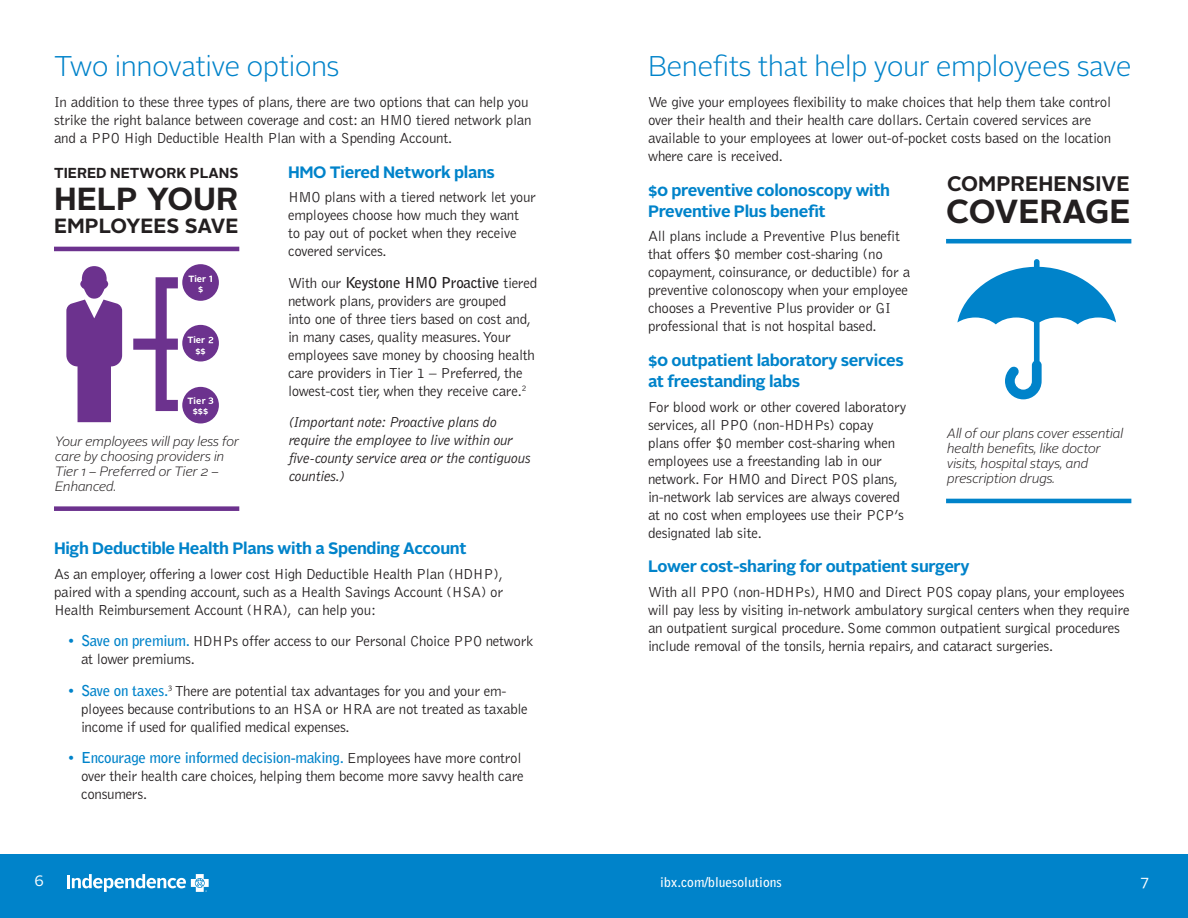
<style>
.page{position:relative;width:1188px;height:918px;background:#fff}
.page>*{position:absolute;margin:0;border:0;box-sizing:border-box;transform-origin:0 0}
.t1{font:700 33.3px "Alright Sans";letter-spacing:-.01em;color:#231f20}
.t2{font:700 31.8px "Alright Sans";color:#231f20}
.t3{font:300 28.5px "Alright Sans";letter-spacing:-.02em;color:#0083ca}
.t4{font:700 21px "Alright Sans";color:#231f20}
.t5{font:700 20.55px "Alright Sans";color:#231f20}
.t6{font:700 16.5px/21px "Alright Sans";letter-spacing:-.02em;color:#0083ca}
.t7{font:300 15px/18px "Bell Gothic";letter-spacing:-.02em;color:#231f20}
.t8{font:italic 15px/18px "Bell Gothic";letter-spacing:-.02em;color:#231f20}
.t9{font:15px "Alright Sans";color:#fff}
.t10{font:700 14.4px "Alright Sans";color:#231f20}
.t11{font:italic 300 13.5px/15px "Alright Sans";letter-spacing:-.02em;color:#231f20}
.t12{font:700 13.5px "Bell Gothic";color:#fff}
.t13{font:700 9px/10.4px "Alright Sans";color:#fff}
.s1{font-weight:700}
.s2{color:#0083ca}
.s3{font-weight:700;color:#0083ca}
</style>
<div class="page">
<div style="left:0;top:854px;width:1188px;height:64px;background:#0083ca"></div>
<svg style="left:67px;top:874px;width:142px;height:18px"></svg>
<div style="left:182px;top:387px;width:37px;height:36px;background:#6c328e;border-radius:50%"></div>
<div style="left:182px;top:325px;width:37px;height:37px;background:#6c328e;border-radius:50%"></div>
<div style="left:182px;top:264px;width:37px;height:37px;background:#6c328e;border-radius:50%"></div>
<svg style="left:66px;top:266px;width:112px;height:156px"></svg>
<svg style="left:209px;top:276px;width:3px;height:6px"></svg>
<svg style="left:208px;top:337px;width:5px;height:6px"></svg>
<svg style="left:202px;top:397px;width:11px;height:7px"></svg>
<div style="left:54px;top:506px;width:185px;height:5px;background:#6c328e"></div>
<hr style="left:54px;top:247px;width:185px;height:4px;background:#6c328e">
<hr style="left:946px;top:499px;width:185px;height:4px;background:#0083ca">
<hr style="left:946px;top:239px;width:185px;height:4px;background:#0083ca">
<svg style="left:957px;top:259px;width:159px;height:140px"></svg>
<p class="t3" style="left:54px;top:47px;width:287px">Two innovative options</p>
<p class="t7" style="left:54px;top:94px;width:479px">In addition to these three types of plans, there are two options that can help you strike the right balance between coverage and cost: an HMO tiered network plan and a PPO High Deductible Health Plan with a Spending Account.</p>
<p class="t6" style="left:288px;top:161px;width:209px">HMO Tiered Network plans</p>
<p class="t7" style="left:288px;top:189px;width:250px">HMO plans with a tiered network let your employees choose how much they want<br>to pay out of pocket when they receive covered services.</p>
<p class="t7" style="left:288px;top:274px;width:251px">With our <span class="s1">Keystone HMO Proactive</span> tiered network plans, providers are grouped<br>into one of three tiers based on cost and, in many cases, quality measures. Your employees save money by choosing health care providers in Tier 1 – Preferred, the lowest-cost tier, when they receive care.<sup>2</sup></p>
<p class="t8" style="left:288px;top:413px;width:244px">(Important note: Proactive plans do require the employee to live within our five-county service area or the contiguous counties.)</p>
<p class="t10" style="left:54px;top:163px;width:186px">TIERED NETWORK PLANS</p>
<p class="t2" style="left:54px;top:177px;width:186px">HELP YOUR</p>
<p class="t5" style="left:54px;top:211px;width:186px">EMPLOYEES SAVE</p>
<p class="t13" style="left:198px;top:274px;width:10px;text-indent:-10px">Tier $</p>
<p class="t13" style="left:187px;top:335px;width:20px;text-align:right">Tier $$</p>
<p class="t13" style="left:193px;top:396px;width:17px;text-indent:-5px">Tie $$$</p>
<p class="t11" style="left:55px;top:434px;width:186px">Your employees will pay less for care by choosing providers in<br>Tier 1 – Preferred or Tier 2 –<br>Enhanced.</p>
<p class="t6" style="left:54px;top:538px;width:414px">High Deductible Health Plans with a Spending Account</p>
<p class="t7" style="left:54px;top:565px;width:451px;text-align:justify">As an employer, offering a lower cost High Deductible Health Plan (HDHP), paired with a spending account, such as a Health Savings Account (HSA) or Health Reimbursement Account (HRA), can help you:</p>
<p class="t7" style="left:81px;top:633px;width:454px;text-indent:-14px"><span class="s2">•</span> <span class="s3">Save on premium.</span> HDHPs offer access to our Personal Choice PPO network at lower premiums.</p>
<p class="t7" style="left:81px;top:682px;width:448px;text-indent:-14px"><span class="s2">•</span> <span class="s3">Save on taxes.</span><sup>3</sup> There are potential tax advantages for you and your em&shy;ployees because contributions to an HSA or HRA are not treated as taxable income if used for qualified medical expenses.</p>
<p class="t7" style="left:81px;top:750px;width:444px;text-indent:-14px"><span class="s2">•</span> <span class="s3">Encourage more informed decision-making.</span> Employees have more control over their health care choices, helping them become more savvy health care consumers.</p>
<p class="t3" style="left:648px;top:47px;width:485px">Benefits that help your employees save</p>
<p class="t7" style="left:648px;top:94px;width:465px">We give your employees flexibility to make choices that help them take control over their health and their health care dollars. Certain covered services are available to your employees at lower out-of-pocket costs based on the location where care is received.</p>
<p class="t6" style="left:648px;top:179px;width:244px">$0 preventive colonoscopy with<br>Preventive Plus benefit</p>
<p class="t7" style="left:648px;top:228px;width:264px">All plans include a Preventive Plus benefit that offers $0 member cost-sharing (no copayment, coinsurance, or deductible) for a preventive colonoscopy when your employee chooses a Preventive Plus provider or GI professional that is not hospital based.</p>
<p class="t6" style="left:648px;top:350px;width:257px">$0 outpatient laboratory services at freestanding labs</p>
<p class="t7" style="left:648px;top:398px;width:260px">For blood work or other covered laboratory services, all PPO (non-HDHPs) copay plans offer $0 member cost-sharing when employees use a freestanding lab in our network. For HMO and Direct POS plans, in-network lab services are always covered at no cost when employees use their PCP’s designated lab site.</p>
<p class="t6" style="left:648px;top:556px;width:323px">Lower cost-sharing for outpatient surgery</p>
<p class="t7" style="left:648px;top:583px;width:483px">With all PPO (non-HDHPs), HMO and Direct POS copay plans, your employees will pay less by visiting in-network ambulatory surgical centers when they require an outpatient surgical procedure. Some common outpatient surgical procedures include removal of the tonsils, hernia repairs, and cataract surgeries.</p>
<p class="t4" style="left:947px;top:169px;width:184px">COMPREHENSIVE</p>
<p class="t1" style="left:946px;top:188px;width:186px">COVERAGE</p>
<p class="t11" style="left:947px;top:427px;width:178px">All of our plans cover essential health benefits, like doctor visits, hospital stays, and prescription drugs.</p>
<p class="t9" style="left:35px;top:871px;width:11px">6</p>
<p class="t12" style="left:660px;top:874px;width:123px">ibx.com/bluesolutions</p>
<p class="t9" style="left:1140px;top:871px;width:10px">7</p>
</div>
